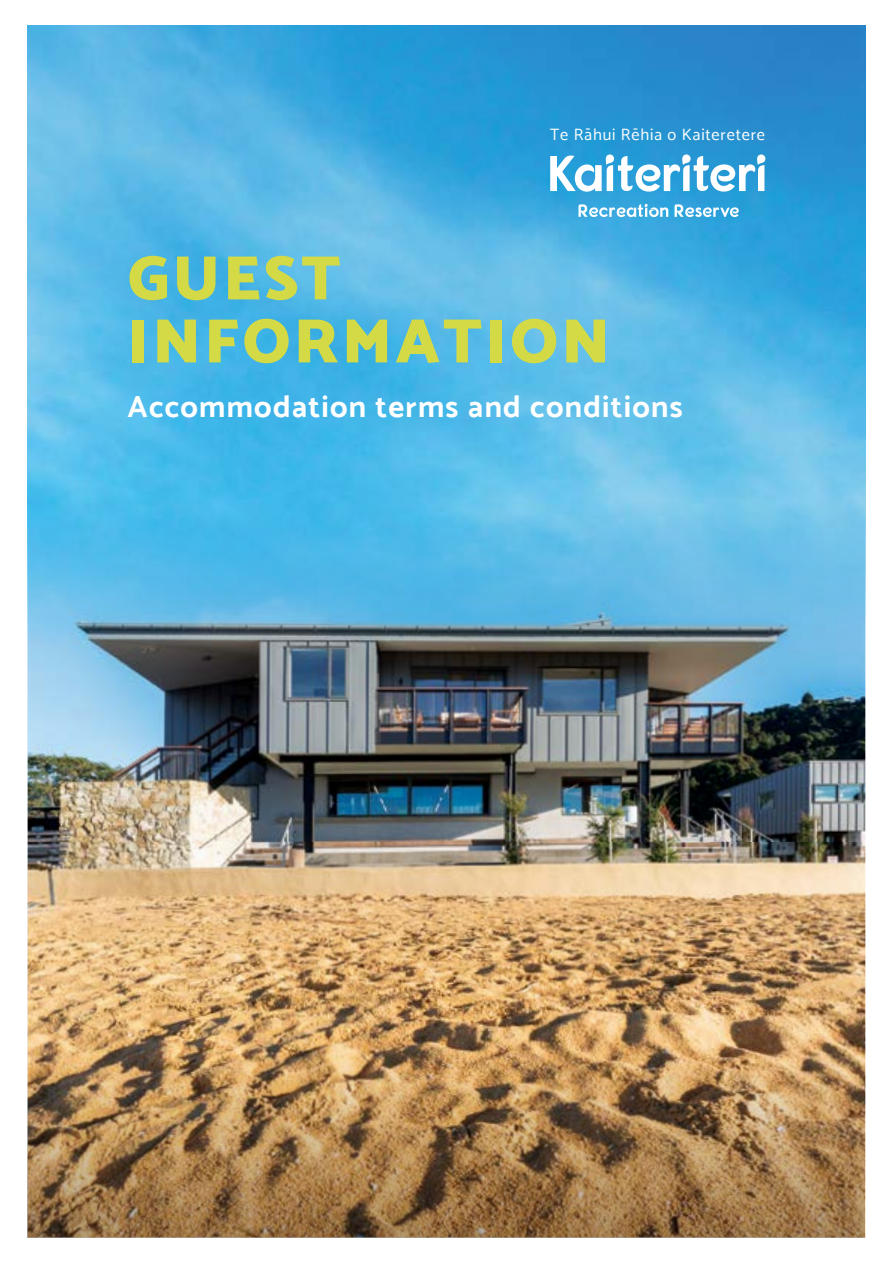
<style>
.page{position:relative;width:893px;height:1263px;background:#fff}
.page>*{position:absolute;margin:0;border:0;box-sizing:border-box;transform-origin:0 0}
.t1{font:900 63px/63px "Catamaran";letter-spacing:.05em;color:#d3da45}
.t2{font:700 30.75px "Catamaran";letter-spacing:.04em;color:#fff}
.t3{font:16.35px "Catamaran";letter-spacing:.05em;color:#fff}
</style>
<div class="page">
<img style="left:28px;top:646px;width:837px;height:196px">
<img style="left:28px;top:26px;width:837px;height:620px">
<img style="left:28px;top:842px;width:837px;height:395px">
<svg style="left:550px;top:154px;width:215px;height:42px"></svg>
<svg style="left:578px;top:204px;width:90px;height:14px"></svg>
<svg style="left:674px;top:204px;width:66px;height:14px"></svg>
<p class="t3" style="left:550px;top:125px;width:216px">Te Rāhui Rēhia o Kaiteretere</p>
<h1 class="t1" style="left:128px;top:246px;width:484px">GUEST<br>INFORMATION</h1>
<p class="t2" style="left:128px;top:388px;width:557px">Accommodation terms and conditions</p>
</div>
